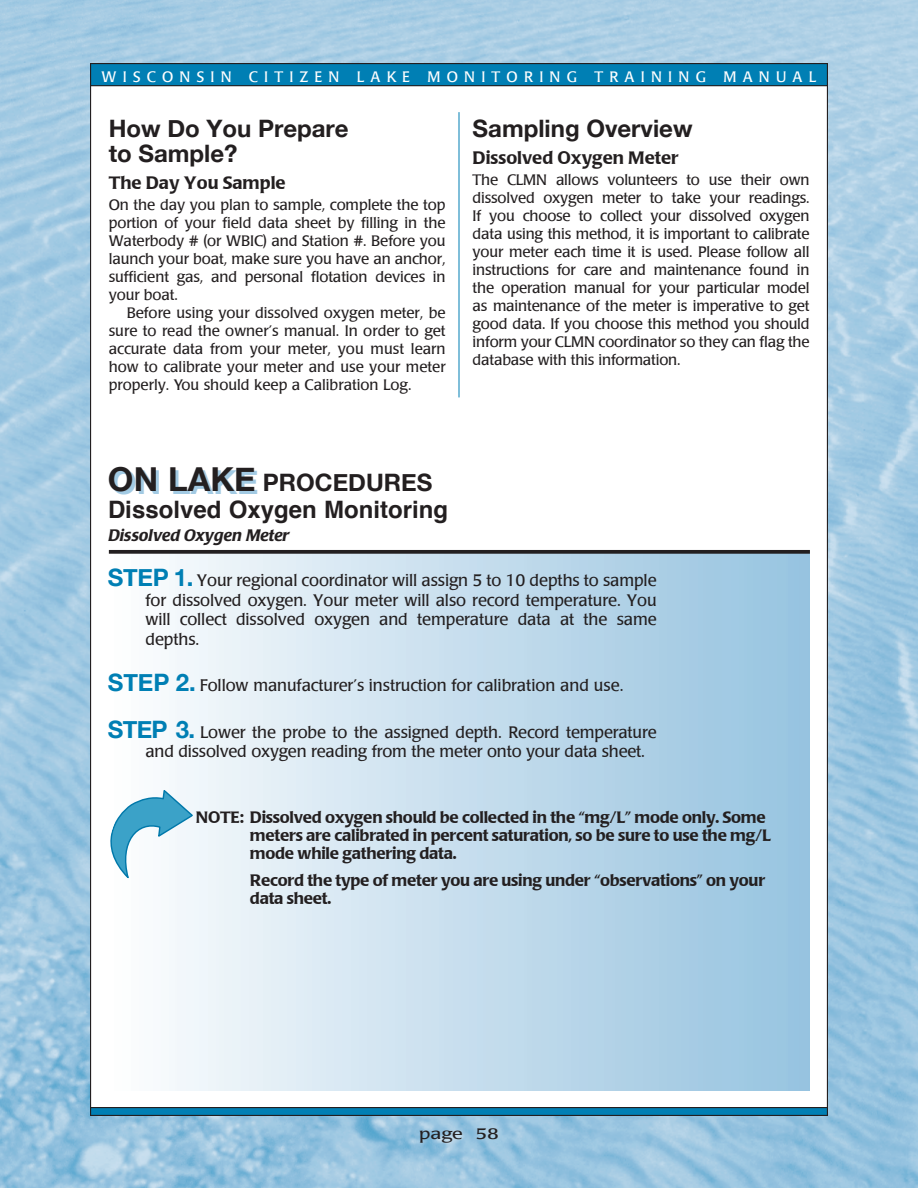
<style>
.page{position:relative;width:918px;height:1188px;background:#fff}
.page>*{position:absolute;margin:0;border:0;box-sizing:border-box;transform-origin:0 0}
.t1{font:700 24px/25.5px "Helvetica Neue";color:#231f20}
.t2{font:700 24px "Helvetica";color:#231f20}
.t3{font:18px "Poppl Laudatio Medium";color:#231f20}
.t4{font:16.5px/19.5px "Poppl Laudatio";letter-spacing:-.01em;color:#231f20;text-align:justify}
.t5{font:16.5px/18px "Poppl Laudatio Medium";letter-spacing:-.015em;color:#231f20}
.t6{font:italic 500 16.5px "Poppl Laudatio";color:#231f20}
.t7{font:15px/18px "Poppl Laudatio";letter-spacing:-.005em;color:#231f20;text-align:justify}
.t8{font:15px "Poppl Laudatio";letter-spacing:.415em;color:#fff}
.t9{font:15px "Poppl Laudatio";letter-spacing:-.005em;color:#231f20;scale:1.3 1}
.s1{font-size:33px;color:#a2cae3}
.s2{font-family:"Helvetica Neue";font-weight:700;font-size:24px;color:#007fb4}
</style>
<div class="page">
<img style="left:0;top:0;width:918px;height:1188px">
<div style="left:91px;top:64px;width:736px;height:1051px;background:#fff"></div>
<div style="left:91px;top:64px;width:736px;height:22px;background:#007fb4"></div>
<div style="left:90px;top:63px;width:738px;height:23px;border:1px solid #231f20"></div>
<div style="left:91px;top:1108px;width:736px;height:7px;background:#007fb4"></div>
<div style="left:90px;top:1107px;width:738px;height:9px;border:1px solid #231f20"></div>
<hr style="left:459px;top:112px;width:1px;height:285px;background:#007fb4">
<div style="left:108px;top:552px;width:702px;height:539px;background:linear-gradient(to right,#fdfdfe,#95c2df)"></div>
<svg style="left:109px;top:550px;width:701px;height:4px;background:#2e2c2e"></svg>
<svg style="left:108px;top:788px;width:87px;height:94px"></svg>
<p class="t8" style="left:102px;top:69px;width:716px">WISCONSIN CITIZEN LAKE MONITORING TRAINING MANUAL</p>
<h1 class="t1" style="left:109px;top:116px;width:242px">How Do You Prepare to Sample?</h1>
<p class="t3" style="left:109px;top:173px;width:178px">The Day You Sample</p>
<p class="t7" style="left:109px;top:196px;width:338px">On the day you plan to sample, complete the top portion of your field data sheet by filling in the Waterbody # (or WBIC) and Station #. Before you launch your boat, make sure you have an anchor, sufficient gas, and personal flotation devices in your boat.</p>
<p class="t7" style="left:109px;top:304px;width:338px;text-indent:18px">Before using your dissolved oxygen meter, be sure to read the owner’s manual. In order to get accurate data from your meter, you must learn how to calibrate your meter and use your meter properly. You should keep a Calibration Log.</p>
<h1 class="t1" style="left:473px;top:116px;width:221px">Sampling Overview</h1>
<p class="t3" style="left:473px;top:147px;width:208px">Dissolved Oxygen Meter</p>
<p class="t7" style="left:473px;top:171px;width:338px">The CLMN allows volunteers to use their own dissolved oxygen meter to take your readings.<br>If you choose to collect your dissolved oxygen data using this method, it is important to calibrate your meter each time it is used. Please follow all instructions for care and maintenance found in the operation manual for your particular model as maintenance of the meter is imperative to get good data. If you choose this method you should inform your CLMN coordinator so they can flag the database with this information.</p>
<h1 class="t1" style="left:111px;top:471px;width:323px"><span class="s1">ON LAKE</span> PROCEDURES</h1>
<h1 class="t2" style="left:108px;top:490px;width:342px">Dissolved Oxygen Monitoring</h1>
<p class="t6" style="left:108px;top:526px;width:183px">Dissolved Oxygen Meter</p>
<p class="t4" style="left:145px;top:571px;width:513px;text-indent:-38px"><span class="s2">STEP 1.</span> Your regional coordinator will assign 5 to 10 depths to sample for dissolved oxygen. Your meter will also record temperature. You will collect dissolved oxygen and temperature data at the same depths.</p>
<p class="t4" style="left:108px;top:676px;width:515px"><span class="s2">STEP 2.</span> Follow manufacturer’s instruction for calibration and use.</p>
<p class="t4" style="left:145px;top:723px;width:513px;text-indent:-37px"><span class="s2">STEP 3.</span> Lower the probe to the assigned depth. Record temperature and dissolved oxygen reading from the meter onto your data sheet.</p>
<p class="t5" style="left:250px;top:809px;width:523px;text-indent:-54px">NOTE: Dissolved oxygen should be collected in the “mg/L” mode only. Some meters are calibrated in percent saturation, so be sure to use the mg/L mode while gathering data.</p>
<p class="t5" style="left:250px;top:872px;width:517px">Record the type of meter you are using under “observations” on your data sheet.</p>
<p class="t9" style="left:419px;top:1126px;width:63px">page 58</p>
</div>
